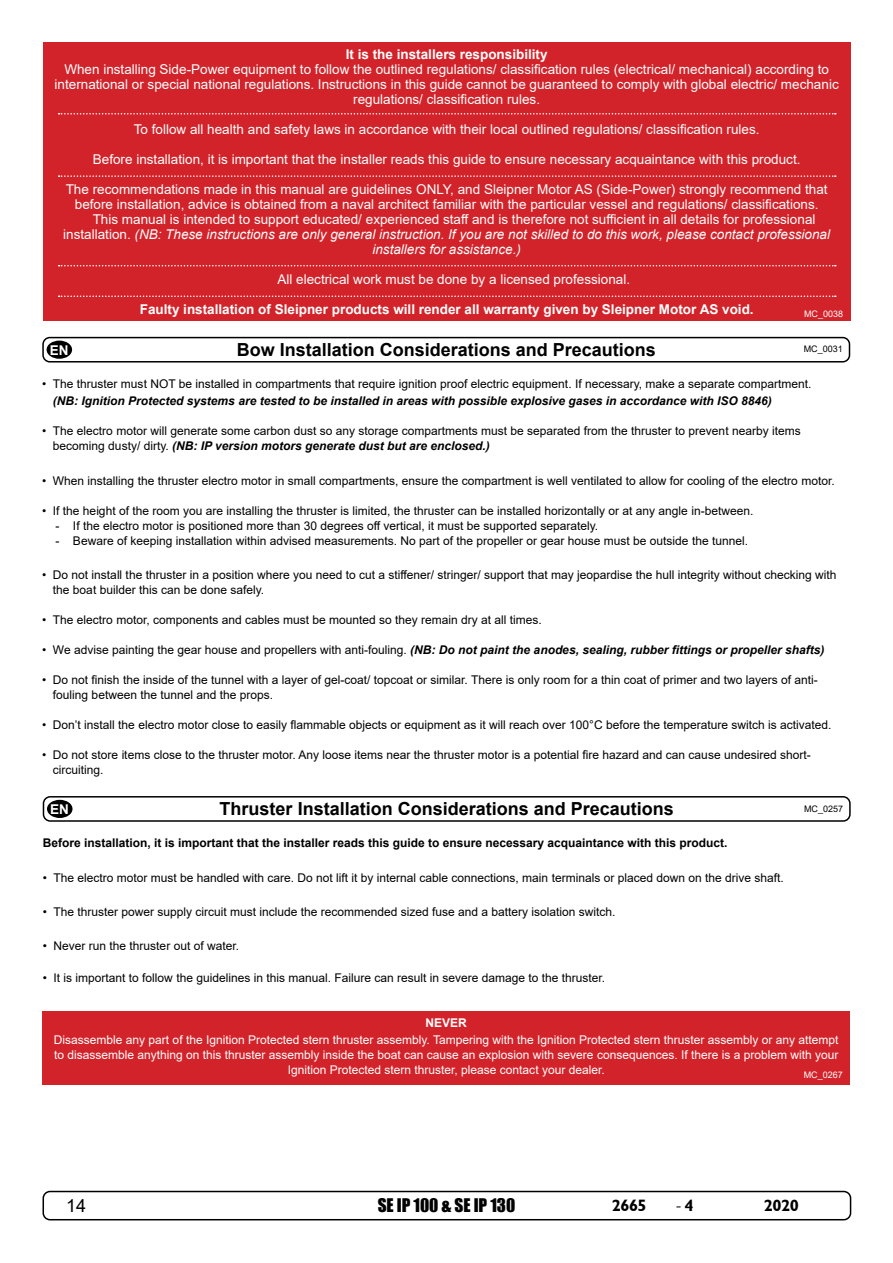
<style>
.page{position:relative;width:893px;height:1263px;background:#fff}
.page>*{position:absolute;margin:0;border:0;box-sizing:border-box;transform-origin:0 0}
.t1{font:700 18px "Arial";color:#000}
.t2{font:18px "Arial";color:#000}
.t3{font:18px "Minion Pro";color:#000}
.t4{font:17.25px "Impact";color:#000}
.t5{font:16.5px "Garrison Sans BOLD";letter-spacing:-.025em;color:#000}
.t6{font:13.5px/15px "Arial";color:#fff;text-align:center}
.t7{font:italic 13.5px "Arial";color:#fff}
.t8{font:700 13.5px "Arial";color:#fff}
.t9{font:12px/15px "Arial";color:#000}
.t10{font:12px/17.1px "Arial";color:#fff;text-align:center}
.t11{font:italic 700 12px "Arial";color:#000}
.t12{font:700 12px "Arial";color:#000}
.t13{font:9px "Arial";color:#000}
.t14{font:9px "Arial";color:#fff}
.s1{font-weight:700}
.s2{font-style:normal}
.s3{font-weight:700;font-style:italic}
.s4{font-weight:400;font-style:normal}
.s5{font-family:"Garrison Sans BOLD";font-size:16.5px}
</style>
<div class="page">
<div style="left:43px;top:1191px;width:808px;height:29px;border:2px solid #000;border-radius:7px"></div>
<div style="left:42px;top:337px;width:808px;height:25px;border:2px solid #000;border-radius:7px"></div>
<div style="left:47px;top:341px;width:24px;height:17px;background:#000;border-radius:50%"></div>
<div style="left:47px;top:341px;width:25px;height:18px;border:2px solid #000;border-radius:50%"></div>
<div style="left:43px;top:43px;width:808px;height:278px;background:#d2232a"></div>
<svg style="left:59px;top:113px;width:777px;height:2px"></svg>
<svg style="left:59px;top:175px;width:777px;height:2px"></svg>
<svg style="left:59px;top:265px;width:777px;height:1px"></svg>
<svg style="left:59px;top:296px;width:777px;height:1px"></svg>
<div style="left:43px;top:796px;width:808px;height:26px;border:2px solid #000;border-radius:7px"></div>
<div style="left:48px;top:800px;width:24px;height:17px;background:#000;border-radius:50%"></div>
<div style="left:47px;top:800px;width:26px;height:18px;border:2px solid #000;border-radius:50%"></div>
<div style="left:42px;top:1012px;width:808px;height:73px;background:#d2232a"></div>
<p class="t6" style="left:55px;top:47px;width:786px"><span class="s1">It is the installers responsibility<br></span>When installing Side-Power equipment to follow the outlined regulations/ classification rules (electrical/ mechanical) according to international or special national regulations. Instructions in this guide cannot be guaranteed to comply with global electric/ mechanic regulations/ classification rules.</p>
<p class="t6" style="left:134px;top:122px;width:627px">To follow all health and safety laws in accordance with their local outlined regulations/ classification rules.</p>
<p class="t6" style="left:93px;top:152px;width:709px">Before installation, it is important that the installer reads this guide to ensure necessary acquaintance with this product.</p>
<p class="t6" style="left:66px;top:182px;width:763px">The recommendations made in this manual are guidelines ONLY, and Sleipner Motor AS (Side-Power) strongly recommend that</p>
<p class="t6" style="left:75px;top:197px;width:745px">before installation, advice is obtained from a naval architect familiar with the particular vessel and regulations/ classifications.</p>
<p class="t6" style="left:93px;top:212px;width:724px">This manual is intended to support educated/ experienced staff and is therefore not sufficient in all details for professional</p>
<p class="t7" style="left:63px;top:226px;width:768px"><span class="s2">installation.</span> (NB: These instructions are only general instruction. If you are not skilled to do this work, please contact professional</p>
<p class="t7" style="left:372px;top:241px;width:150px">installers for assistance.)</p>
<p class="t6" style="left:277px;top:272px;width:354px">All electrical work must be done by a licensed professional.</p>
<p class="t8" style="left:140px;top:300px;width:615px">Faulty installation of Sleipner products will render all warranty given by Sleipner Motor AS void.</p>
<p class="t14" style="left:804px;top:308px;width:41px">MC_0038</p>
<p class="t8" style="left:50px;top:340px;width:20px">EN</p>
<p class="t1" style="left:237px;top:337px;width:421px">Bow Installation Considerations and Precautions</p>
<p class="t13" style="left:804px;top:343px;width:41px">MC_0031</p>
<p class="t9" style="left:53px;top:375px;width:760px;line-height:17.1px;text-indent:-11px">• The thruster must NOT be installed in compartments that require ignition proof electric equipment. If necessary, make a separate compartment. <span class="s3">(NB: Ignition Protected systems are tested to be installed in areas with possible explosive gases in accordance with ISO 8846)</span></p>
<p class="t9" style="left:53px;top:423px;width:749px;text-indent:-11px">• The electro motor will generate some carbon dust so any storage compartments must be separated from the thruster to prevent nearby items becoming dusty/ dirty. <span class="s3">(NB: IP version motors generate dust but are enclosed.)</span></p>
<p class="t9" style="left:42px;top:473px;width:794px">• When installing the thruster electro motor in small compartments, ensure the compartment is well ventilated to allow for cooling of the electro motor.</p>
<p class="t9" style="left:42px;top:503px;width:712px">• If the height of the room you are installing the thruster is limited, the thruster can be installed horizontally or at any angle in-between.</p>
<p class="t9" style="left:56px;top:518px;width:544px">- If the electro motor is positioned more than 30 degrees off vertical, it must be supported separately.</p>
<p class="t9" style="left:56px;top:533px;width:694px">- Beware of keeping installation within advised measurements. No part of the propeller or gear house must be outside the tunnel.</p>
<p class="t9" style="left:53px;top:567px;width:785px;text-indent:-11px">• Do not install the thruster in a position where you need to cut a stiffener/ stringer/ support that may jeopardise the hull integrity without checking with the boat builder this can be done safely.</p>
<p class="t9" style="left:42px;top:612px;width:501px">• The electro motor, components and cables must be mounted so they remain dry at all times.</p>
<p class="t11" style="left:42px;top:641px;width:784px"><span class="s4">• We advise painting the gear house and propellers with anti-fouling.</span> (NB: Do not paint the anodes, sealing, rubber fittings or propeller shafts)</p>
<p class="t9" style="left:53px;top:672px;width:766px;text-indent:-11px">• Do not finish the inside of the tunnel with a layer of gel-coat/ topcoat or similar. There is only room for a thin coat of primer and two layers of anti&shy;fouling between the tunnel and the props.</p>
<p class="t9" style="left:42px;top:717px;width:791px">• Don’t install the electro motor close to easily flammable objects or equipment as it will reach over 100°C before the temperature switch is activated.</p>
<p class="t9" style="left:53px;top:747px;width:759px;text-indent:-11px">• Do not store items close to the thruster motor. Any loose items near the thruster motor is a potential fire hazard and can cause undesired short&shy;circuiting.</p>
<p class="t8" style="left:50px;top:799px;width:20px">EN</p>
<p class="t1" style="left:220px;top:796px;width:456px">Thruster Installation Considerations and Precautions</p>
<p class="t13" style="left:804px;top:802px;width:41px">MC_0257</p>
<p class="t12" style="left:43px;top:835px;width:686px">Before installation, it is important that the installer reads this guide to ensure necessary acquaintance with this product.</p>
<p class="t9" style="left:43px;top:870px;width:742px">• The electro motor must be handled with care. Do not lift it by internal cable connections, main terminals or placed down on the drive shaft.</p>
<p class="t9" style="left:43px;top:904px;width:574px">• The thruster power supply circuit must include the recommended sized fuse and a battery isolation switch.</p>
<p class="t9" style="left:43px;top:938px;width:198px">• Never run the thruster out of water.</p>
<p class="t9" style="left:43px;top:970px;width:564px">• It is important to follow the guidelines in this manual. Failure can result in severe damage to the thruster.</p>
<p class="t10" style="left:54px;top:1014px;width:786px"><span class="s1">NEVER<br></span>Disassemble any part of the Ignition Protected stern thruster assembly. Tampering with the Ignition Protected stern thruster assembly or any attempt</p>
<p class="t10" style="left:54px;top:1047px;width:786px;line-height:15px">to disassemble anything on this thruster assembly inside the boat can cause an explosion with severe consequences. If there is a problem with your<br>Ignition Protected stern thruster, please contact your dealer.</p>
<p class="t14" style="left:804px;top:1068px;width:41px">MC_0267</p>
<h1 class="t2" style="left:66px;top:1193px;width:22px">14</h1>
<h2 class="t4" style="left:378px;top:1192px;width:139px">SE IP 100 &amp; SE IP 130</h2>
<h3 class="t5" style="left:612px;top:1196px;width:37px">2665</h3>
<h1 class="t3" style="left:675px;top:1193px;width:20px">-<span class="s5">4</span></h1>
<h3 class="t5" style="left:764px;top:1196px;width:37px">2020</h3>
</div>
